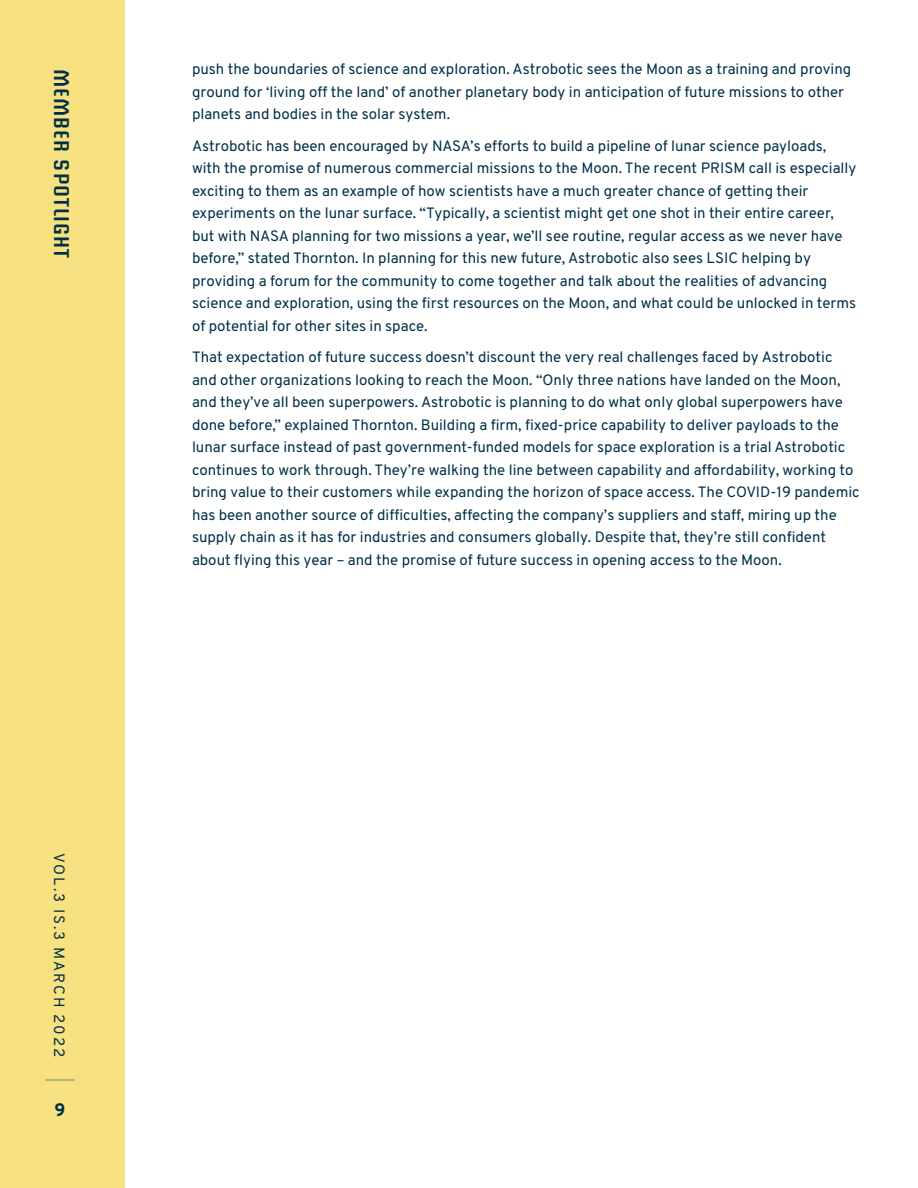
<style>
.page{position:relative;width:918px;height:1188px;background:#fff}
.page>*{position:absolute;margin:0;border:0;box-sizing:border-box;transform-origin:0 0}
.t1{font:600 21px "Briem Akademi Std";letter-spacing:.05em;color:#002f47}
.t2{font:800 18px "Overpass";color:#002f47}
.t3{font:15px/22.5px "Overpass";color:#002f47}
.t4{font:15px "Overpass";letter-spacing:.12em;color:#002f47}
</style>
<div class="page">
<div style="left:0;top:0;width:125px;height:1188px;background:#f8e180"></div>
<hr style="left:45px;top:1080px;width:30px;height:1px;background:#002f47">
<h1 class="t1" style="left:73px;top:69px;width:190px;rotate:90deg">Member Spotlight</h1>
<p class="t4" style="left:68px;top:853px;width:205px;rotate:90deg">VOL.3 IS.3 MARCH 2022</p>
<p class="t2" style="left:54px;top:1099px;width:13px">9</p>
<p class="t3" style="left:192px;top:58px;width:661px">push the boundaries of science and exploration. Astrobotic sees the Moon as a training and proving ground for ‘living off the land’ of another planetary body in anticipation of future missions to other planets and bodies in the solar system.</p>
<p class="t3" style="left:192px;top:134px;width:666px">Astrobotic has been encouraged by NASA’s efforts to build a pipeline of lunar science payloads, with the promise of numerous commercial missions to the Moon. The recent PRISM call is especially exciting to them as an example of how scientists have a much greater chance of getting their experiments on the lunar surface. “Typically, a scientist might get one shot in their entire career, but with NASA planning for two missions a year, we’ll see routine, regular access as we never have before,” stated Thornton. In planning for this new future, Astrobotic also sees LSIC helping by providing a forum for the community to come together and talk about the realities of advancing science and exploration, using the first resources on the Moon, and what could be unlocked in terms of potential for other sites in space.</p>
<p class="t3" style="left:192px;top:346px;width:669px">That expectation of future success doesn’t discount the very real challenges faced by Astrobotic and other organizations looking to reach the Moon. “Only three nations have landed on the Moon, and they’ve all been superpowers. Astrobotic is planning to do what only global superpowers have done before,” explained Thornton. Building a firm, fixed-price capability to deliver payloads to the lunar surface instead of past government-funded models for space exploration is a trial Astrobotic continues to work through. They’re walking the line between capability and affordability, working to bring value to their customers while expanding the horizon of space access. The COVID-19 pandemic has been another source of difficulties, affecting the company’s suppliers and staff, miring up the supply chain as it has for industries and consumers globally. Despite that, they’re still confident about flying this year – and the promise of future success in opening access to the Moon.</p>
</div>
